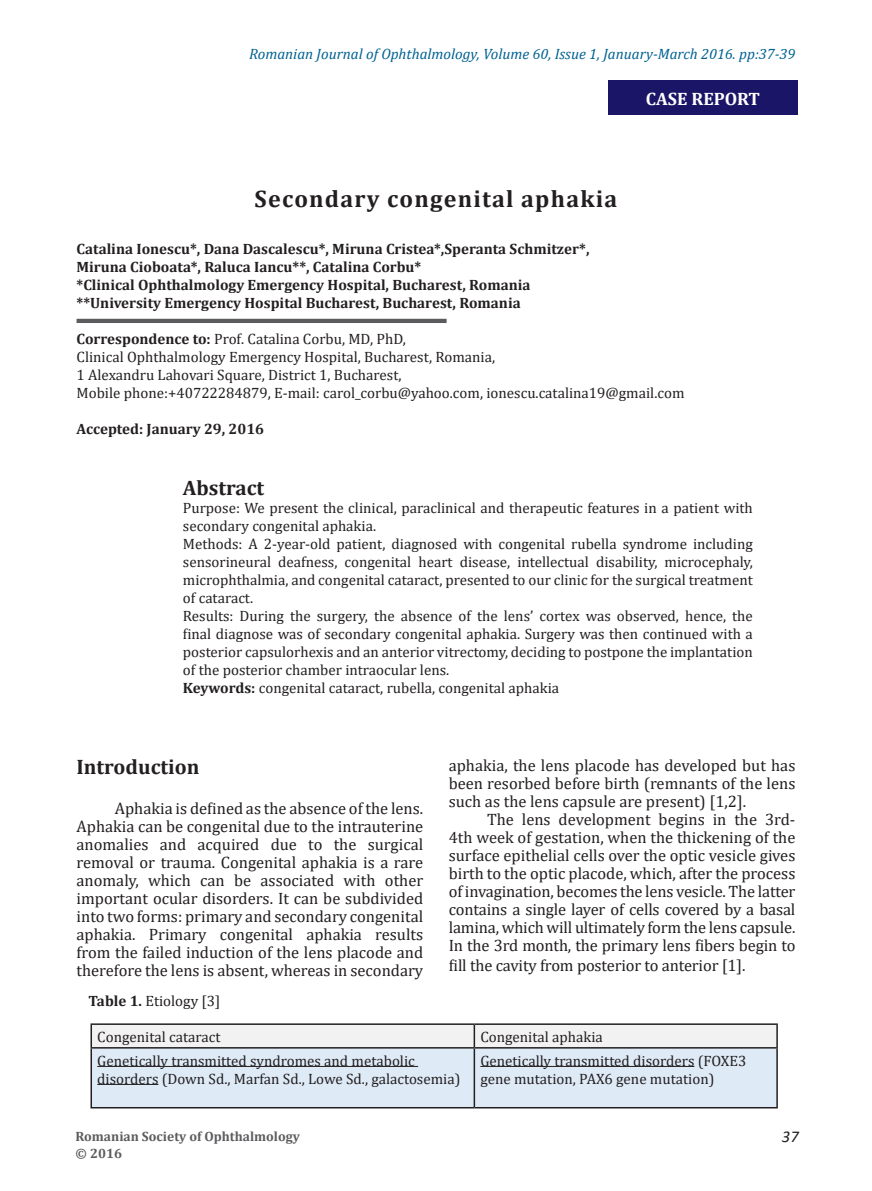
<style>
.page{position:relative;width:872px;height:1191px;background:#fff}
.page>*{position:absolute;margin:0;border:0;box-sizing:border-box;transform-origin:0 0}
.titlu_articol{font:700 24px "Cambria";letter-spacing:.05em;color:#231f20}
.titlu_capitol{font:700 21px "Cambria";color:#231f20}
.text_abstract{font:700 21px "Cambria";color:#231f20}
.t1{font:700 18px "Cambria";color:#fff}
.text_articol{font:16.5px/18px "Cambria";letter-spacing:-.01em;color:#231f20;text-align:justify}
.t2{font:italic 16.5px "Calibri";color:#231f20}
.text_abstract-2{font:15px/18px "Cambria";color:#231f20}
.text_afiliere{font:700 15px "Cambria";color:#231f20}
.text_afiliere-2{font:15px "Cambria";color:#231f20}
.t3{font:italic 15px "Cambria";color:#006293}
.text_articol-2{font:15px "Cambria";color:#231f20}
.t4{font:700 13.5px/16.2px "Cambria";color:#5c5c5f}
.s1{font-weight:700}
</style>
<div class="page">
<div style="left:608px;top:81px;width:189px;height:34px;background:#1a1566"></div>
<hr style="left:77px;top:319px;width:369px;height:4px;background:#5c5c5f">
<svg style="left:92px;top:1025px;width:684px;height:82px"></svg>
<hr style="left:90px;top:1023px;width:384px;height:2px;background:#231f20">
<hr style="left:90px;top:1025px;width:2px;height:22px;background:#231f20">
<hr style="left:474px;top:1023px;width:304px;height:2px;background:#231f20">
<hr style="left:473px;top:1025px;width:2px;height:22px;background:#231f20">
<hr style="left:776px;top:1025px;width:2px;height:22px;background:#231f20">
<hr style="left:90px;top:1047px;width:384px;height:1px;background:#231f20">
<hr style="left:90px;top:1048px;width:2px;height:59px;background:#231f20">
<hr style="left:474px;top:1047px;width:304px;height:1px;background:#231f20">
<hr style="left:473px;top:1048px;width:2px;height:59px;background:#231f20">
<hr style="left:776px;top:1048px;width:2px;height:59px;background:#231f20">
<hr style="left:90px;top:1107px;width:384px;height:1px;background:#231f20">
<hr style="left:474px;top:1107px;width:304px;height:1px;background:#231f20">
<hr style="left:97px;top:1066px;width:321px;height:1px;background:#231f20">
<hr style="left:97px;top:1084px;width:61px;height:1px;background:#231f20">
<hr style="left:480px;top:1066px;width:214px;height:1px;background:#231f20">
<p class="t3" style="left:249px;top:43px;width:547px">Romanian Journal of Ophthalmology, Volume 60, Issue 1, January-March 2016. pp:37-39</p>
<p class="t1" style="left:646px;top:86px;width:115px">CASE REPORT</p>
<p class="titlu_articol" style="left:254px;top:182px;width:364px">Secondary congenital aphakia</p>
<p class="text_afiliere" style="left:77px;top:238px;width:514px">Catalina Ionescu*, Dana Dascalescu*, Miruna Cristea*,Speranta Schmitzer*,</p>
<p class="text_afiliere" style="left:77px;top:256px;width:346px">Miruna Cioboata*, Raluca Iancu**, Catalina Corbu*</p>
<p class="text_afiliere" style="left:77px;top:274px;width:455px">*Clinical Ophthalmology Emergency Hospital, Bucharest, Romania</p>
<p class="text_afiliere" style="left:77px;top:292px;width:446px">**University Emergency Hospital Bucharest, Bucharest, Romania</p>
<p class="text_afiliere-2" style="left:77px;top:330px;width:331px"><span class="s1">Correspondence to:</span> Prof. Catalina Corbu, MD, PhD,</p>
<p class="text_afiliere-2" style="left:77px;top:348px;width:420px">Clinical Ophthalmology Emergency Hospital, Bucharest, Romania,</p>
<p class="text_afiliere-2" style="left:77px;top:366px;width:327px">1 Alexandru Lahovari Square, District 1, Bucharest,</p>
<p class="text_afiliere-2" style="left:77px;top:384px;width:609px">Mobile phone:+40722284879, E-mail: carol_corbu@yahoo.com, ionescu.catalina19@gmail.com</p>
<p class="text_afiliere" style="left:77px;top:418px;width:189px">Accepted: January 29, 2016</p>
<p class="text_abstract" style="left:183px;top:473px;width:83px">Abstract</p>
<p class="text_abstract-2" style="left:183px;top:499px;width:571px">Purpose: We present the clinical, paraclinical and therapeutic features in a patient with secondary congenital aphakia.</p>
<p class="text_abstract-2" style="left:183px;top:535px;width:571px;text-align:justify">Methods: A 2-year-old patient, diagnosed with congenital rubella syndrome including sensorineural deafness, congenital heart disease, intellectual disability, microcephaly, microphthalmia, and congenital cataract, presented to our clinic for the surgical treatment of cataract.</p>
<p class="text_abstract-2" style="left:183px;top:607px;width:571px;text-align:justify">Results: During the surgery, the absence of the lens’ cortex was observed, hence, the final diagnose was of secondary congenital aphakia. Surgery was then continued with a posterior capsulorhexis and an anterior vitrectomy, deciding to postpone the implantation of the posterior chamber intraocular lens.</p>
<p class="text_abstract-2" style="left:183px;top:679px;width:378px"><span class="s1">Keywords:</span> congenital cataract, rubella, congenital aphakia</p>
<p class="titlu_capitol" style="left:77px;top:752px;width:124px">Introduction</p>
<p class="text_articol" style="left:77px;top:799px;width:348px;text-indent:38px">Aphakia is defined as the absence of the lens.<br>Aphakia can be congenital due to the intrauterine anomalies and acquired due to the surgical removal or trauma. Congenital aphakia is a rare anomaly, which can be associated with other important ocular disorders. It can be subdivided into two forms: primary and secondary congenital aphakia. Primary congenital aphakia results from the failed induction of the lens placode and therefore the lens is absent, whereas in secondary</p>
<p class="text_articol-2" style="left:89px;top:992px;width:133px"><span class="s1">Table 1.</span> Etiology [3]</p>
<p class="text_articol" style="left:449px;top:756px;width:348px">aphakia, the lens placode has developed but has been resorbed before birth (remnants of the lens such as the lens capsule are present) [1,2].</p>
<p class="text_articol" style="left:449px;top:810px;width:348px;text-indent:38px">The lens development begins in the 3rd-4th week of gestation, when the thickening of the surface epithelial cells over the optic vesicle gives birth to the optic placode, which, after the process of invagination, becomes the lens vesicle. The latter contains a single layer of cells covered by a basal lamina, which will ultimately form the lens capsule.<br>In the 3rd month, the primary lens fibers begin to</p>
<p class="text_articol" style="left:449px;top:956px;width:298px">fill the cavity from posterior to anterior [1].</p>
<p class="text_abstract-2" style="left:97px;top:1027px;width:125px">Congenital cataract</p>
<p class="text_abstract-2" style="left:480px;top:1027px;width:124px">Congenital aphakia</p>
<p class="text_abstract-2" style="left:97px;top:1051px;width:365px">Genetically transmitted syndromes and metabolic disorders (Down Sd., Marfan Sd., Lowe Sd., galactosemia)</p>
<p class="text_abstract-2" style="left:480px;top:1051px;width:267px">Genetically transmitted disorders (FOXE3 gene mutation, PAX6 gene mutation)</p>
<p class="t4" style="left:76px;top:1128px;width:226px">Romanian Society of Ophthalmology © 2016</p>
<p class="t2" style="left:782px;top:1125px;width:18px">37</p>
</div>
